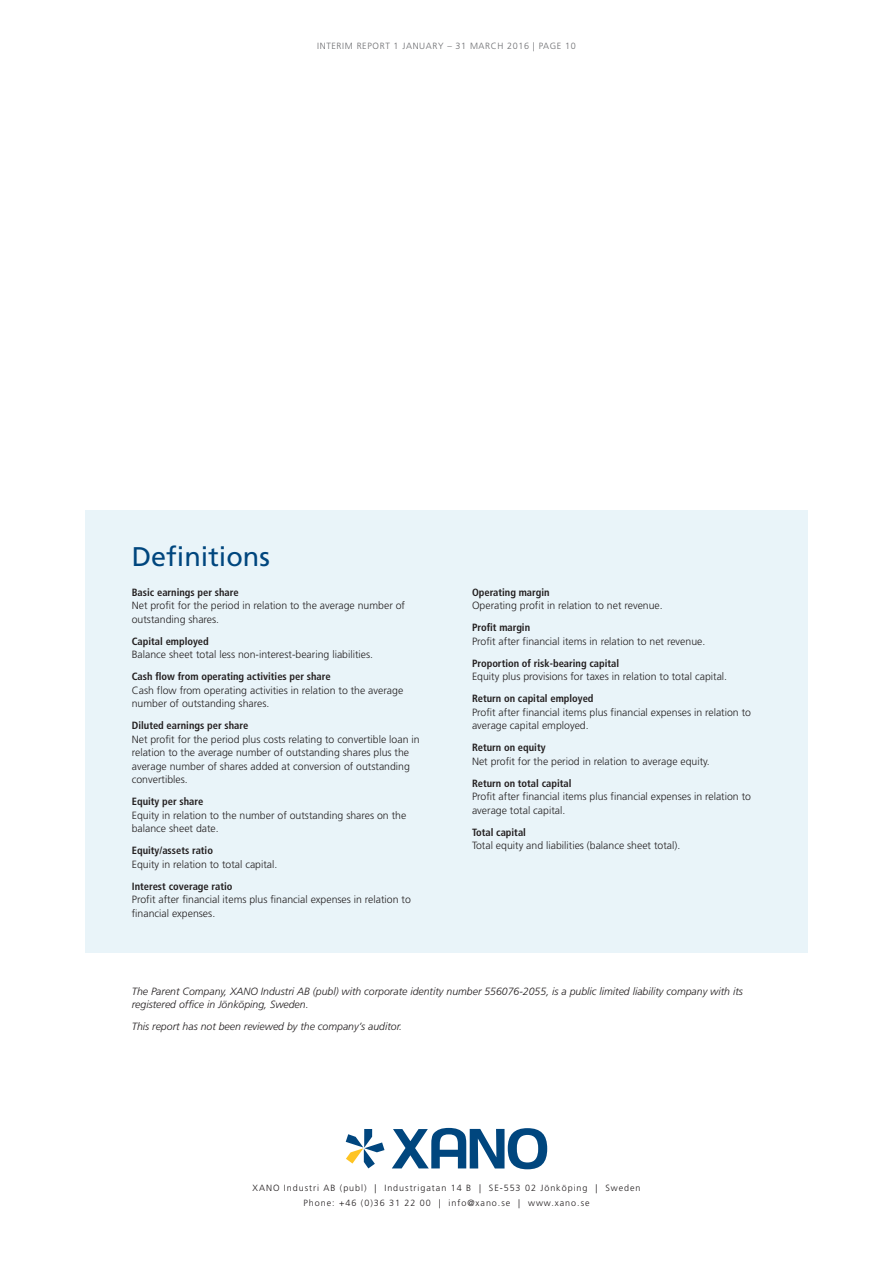
<style>
.page{position:relative;width:893px;height:1263px;background:#fff}
.page>*{position:absolute;margin:0;border:0;box-sizing:border-box;transform-origin:0 0}
.t1{font:27px "Frutiger";color:#00467e}
.t2{font:300 10.5px/13.5px "Frutiger";color:#231f20}
.t3{font:700 condensed 10.5px "Frutiger";color:#231f20}
.t4{font:italic 300 10.5px/13.5px "Frutiger";color:#231f20}
.t5{font:300 9px/15px "Frutiger";letter-spacing:.105em;color:#231f20;text-align:center}
.t6{font:300 9px "Frutiger";letter-spacing:.07em;color:#6c6d70}
</style>
<div class="page">
<svg style="left:392px;top:1128px;width:155px;height:41px"></svg>
<svg style="left:346px;top:1129px;width:38px;height:39px"></svg>
<div style="left:85px;top:510px;width:723px;height:442px;background:#e9f4f9"></div>
<p class="t6" style="left:317px;top:41px;width:260px">INTERIM REPORT 1 JANUARY – 31 MARCH 2016 | PAGE 10</p>
<h1 class="t1" style="left:132px;top:540px;width:140px">Definitions</h1>
<p class="t3" style="left:132px;top:586px;width:108px">Basic earnings per share</p>
<p class="t2" style="left:132px;top:599px;width:275px">Net profit for the period in relation to the average number of outstanding shares.</p>
<p class="t3" style="left:132px;top:635px;width:79px">Capital employed</p>
<p class="t2" style="left:132px;top:648px;width:243px">Balance sheet total less non-interest-bearing liabilities.</p>
<p class="t3" style="left:132px;top:670px;width:200px">Cash flow from operating activities per share</p>
<p class="t2" style="left:132px;top:684px;width:273px">Cash flow from operating activities in relation to the average number of outstanding shares.</p>
<p class="t3" style="left:132px;top:719px;width:118px">Diluted earnings per share</p>
<p class="t2" style="left:132px;top:733px;width:289px">Net profit for the period plus costs relating to convertible loan in relation to the average number of outstanding shares plus the average number of shares added at conversion of outstanding convertibles.</p>
<p class="t3" style="left:132px;top:795px;width:73px">Equity per share</p>
<p class="t2" style="left:132px;top:809px;width:276px">Equity in relation to the number of outstanding shares on the balance sheet date.</p>
<p class="t3" style="left:132px;top:844px;width:83px">Equity/assets ratio</p>
<p class="t2" style="left:132px;top:858px;width:147px">Equity in relation to total capital.</p>
<p class="t3" style="left:132px;top:880px;width:102px">Interest coverage ratio</p>
<p class="t2" style="left:132px;top:893px;width:281px">Profit after financial items plus financial expenses in relation to financial expenses.</p>
<p class="t3" style="left:472px;top:586px;width:79px">Operating margin</p>
<p class="t2" style="left:472px;top:599px;width:192px">Operating profit in relation to net revenue.</p>
<p class="t3" style="left:472px;top:621px;width:60px">Profit margin</p>
<p class="t2" style="left:472px;top:635px;width:235px">Profit after financial items in relation to net revenue.</p>
<p class="t3" style="left:472px;top:657px;width:149px">Proportion of risk-bearing capital</p>
<p class="t2" style="left:472px;top:670px;width:257px">Equity plus provisions for taxes in relation to total capital.</p>
<p class="t3" style="left:472px;top:692px;width:123px">Return on capital employed</p>
<p class="t2" style="left:472px;top:706px;width:281px">Profit after financial items plus financial expenses in relation to average capital employed.</p>
<p class="t3" style="left:472px;top:741px;width:75px">Return on equity</p>
<p class="t2" style="left:472px;top:755px;width:239px">Net profit for the period in relation to average equity.</p>
<p class="t3" style="left:472px;top:777px;width:101px">Return on total capital</p>
<p class="t2" style="left:472px;top:790px;width:281px">Profit after financial items plus financial expenses in relation to average total capital.</p>
<p class="t3" style="left:472px;top:826px;width:55px">Total capital</p>
<p class="t2" style="left:472px;top:839px;width:210px">Total equity and liabilities (balance sheet total).</p>
<p class="t4" style="left:132px;top:984px;width:613px">The Parent Company, XANO Industri AB (publ) with corporate identity number 556076-2055, is a public limited liability company with its registered office in Jönköping, Sweden.</p>
<p class="t4" style="left:132px;top:1020px;width:272px">This report has not been reviewed by the company’s auditor.</p>
<p class="t5" style="left:253px;top:1181px;width:389px">XANO Industri AB (publ) | Industrigatan 14 B | SE-553 02 Jönköping | Sweden<br>Phone: +46 (0)36 31 22 00 | info@xano.se | www.xano.se</p>
</div>
